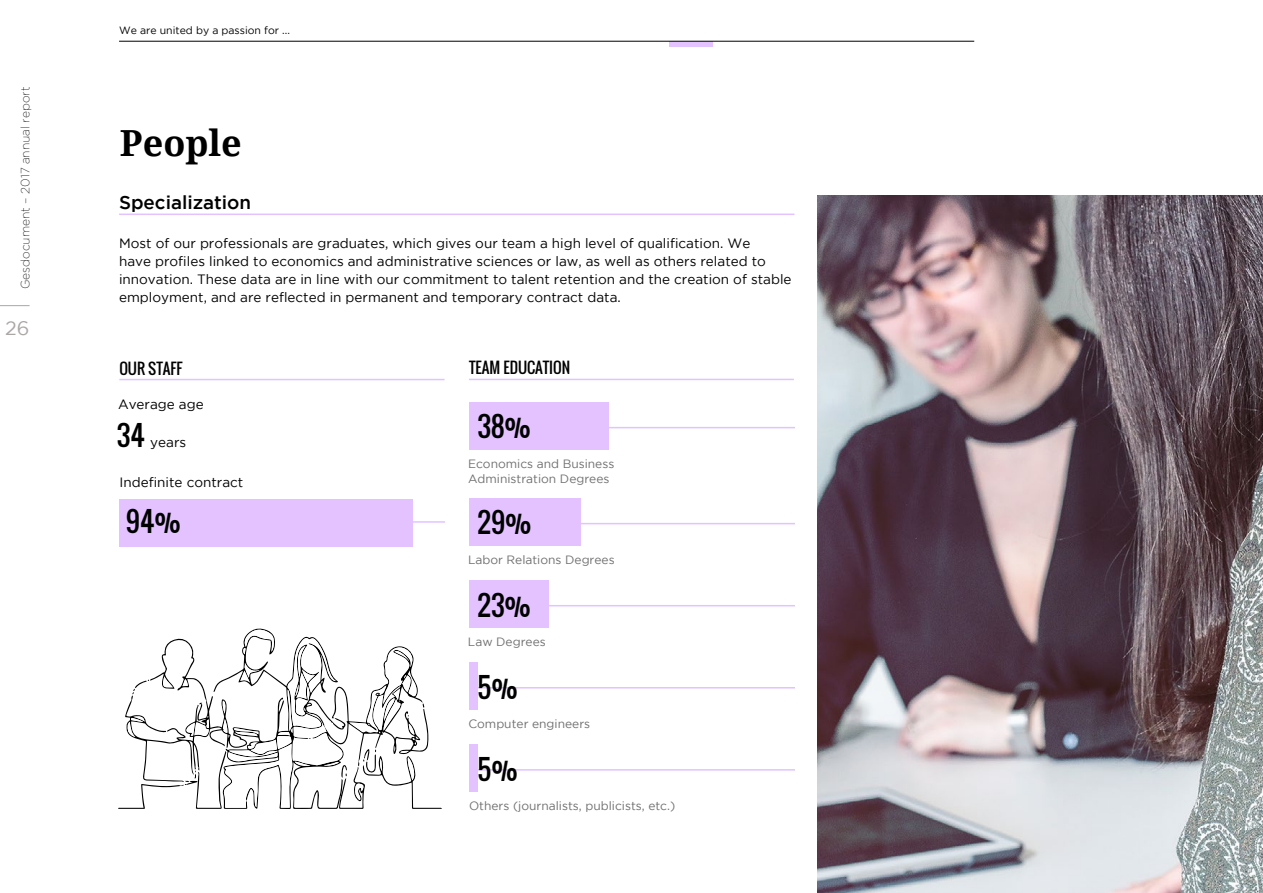
<style>
.page{position:relative;width:1263px;height:893px;background:#fff}
.page>*{position:absolute;margin:0;border:0;box-sizing:border-box;transform-origin:0 0}
.t1{font:700 36px "Noto Serif";color:#000}
.t2{font:27px "Oswald";color:#000}
.t3{font:19.5px "Gotham";color:#aba7a5}
.t4{font:500 18.75px "Gotham";color:#000}
.t5{font:15px "Oswald";color:#000}
.t6{font:13.5px/18px "Gotham";color:#000}
.t7{font:12px/15px "Gotham";color:#706f6f}
.t8{font:200 12px "Gotham";color:#000}
.t9{font:10.5px "Gotham";color:#000}
.s1{font-family:"Oswald";font-size:27px}
</style>
<div class="page">
<hr style="left:0;top:305px;width:30px;height:1px;background:#aba7a5">
<div style="left:669px;top:42px;width:44px;height:5px;background:#e3c2ff"></div>
<div style="left:469px;top:402px;width:139px;height:48px;background:#e3c2ff"></div>
<hr style="left:471px;top:427px;width:324px;height:1px;background:#e3c2ff">
<hr style="left:121px;top:521px;width:324px;height:2px;background:#e3c2ff">
<hr style="left:469px;top:379px;width:325px;height:1px;background:#e3c2ff">
<div style="left:469px;top:498px;width:112px;height:48px;background:#e3c2ff"></div>
<hr style="left:471px;top:523px;width:324px;height:1px;background:#e3c2ff">
<div style="left:469px;top:663px;width:9px;height:47px;background:#e3c2ff"></div>
<hr style="left:471px;top:687px;width:324px;height:1px;background:#e3c2ff">
<div style="left:469px;top:581px;width:80px;height:47px;background:#e3c2ff"></div>
<hr style="left:471px;top:605px;width:324px;height:1px;background:#e3c2ff">
<div style="left:469px;top:745px;width:9px;height:47px;background:#e3c2ff"></div>
<hr style="left:471px;top:769px;width:324px;height:2px;background:#e3c2ff">
<hr style="left:119px;top:214px;width:675px;height:1px;background:#e3c2ff">
<hr style="left:119px;top:379px;width:326px;height:1px;background:#e3c2ff">
<div style="left:119px;top:499px;width:294px;height:47px;background:#e3c2ff"></div>
<svg style="left:118px;top:629px;width:324px;height:180px"></svg>
<img style="left:818px;top:196px;width:445px;height:697px">
<hr style="left:119px;top:41px;width:855px;height:1px;background:#000">
<p class="t8" style="left:19px;top:289px;width:204px;rotate:-90deg">Gesdocument – 2017 annual report</p>
<h3 class="t3" style="left:5px;top:318px;width:26px">26</h3>
<p class="t9" style="left:119px;top:24px;width:172px">We are united by a passion for ...</p>
<h1 class="t1" style="left:120px;top:117px;width:124px">People</h1>
<h3 class="t4" style="left:119px;top:192px;width:134px">Specialization</h3>
<p class="t6" style="left:119px;top:234px;width:674px">Most of our professionals are graduates, which gives our team a high level of qualification. We<br>have profiles linked to economics and administrative sciences or law, as well as others related to innovation. These data are in line with our commitment to talent retention and the creation of stable employment, and are reflected in permanent and temporary contract data.</p>
<p class="t5" style="left:119px;top:357px;width:65px">OUR STAFF</p>
<p class="t6" style="left:118px;top:395px;width:87px">Average age</p>
<p class="t6" style="left:117px;top:433px;width:71px"><span class="s1">34</span> years</p>
<p class="t6" style="left:120px;top:473px;width:125px">Indefinite contract</p>
<h2 class="t2" style="left:126px;top:501px;width:56px">94%</h2>
<p class="t5" style="left:469px;top:357px;width:103px">TEAM EDUCATION</p>
<h2 class="t2" style="left:478px;top:406px;width:55px">38%</h2>
<p class="t7" style="left:468px;top:456px;width:148px">Economics and Business<br>Administration Degrees</p>
<h2 class="t2" style="left:478px;top:502px;width:56px">29%</h2>
<p class="t7" style="left:468px;top:552px;width:148px">Labor Relations Degrees</p>
<h2 class="t2" style="left:478px;top:584px;width:55px">23%</h2>
<p class="t7" style="left:468px;top:634px;width:79px">Law Degrees</p>
<h2 class="t2" style="left:478px;top:667px;width:42px">5%</h2>
<p class="t7" style="left:468px;top:716px;width:123px">Computer engineers</p>
<h2 class="t2" style="left:478px;top:749px;width:42px">5%</h2>
<p class="t7" style="left:469px;top:798px;width:208px">Others (journalists, publicists, etc.)</p>
</div>
